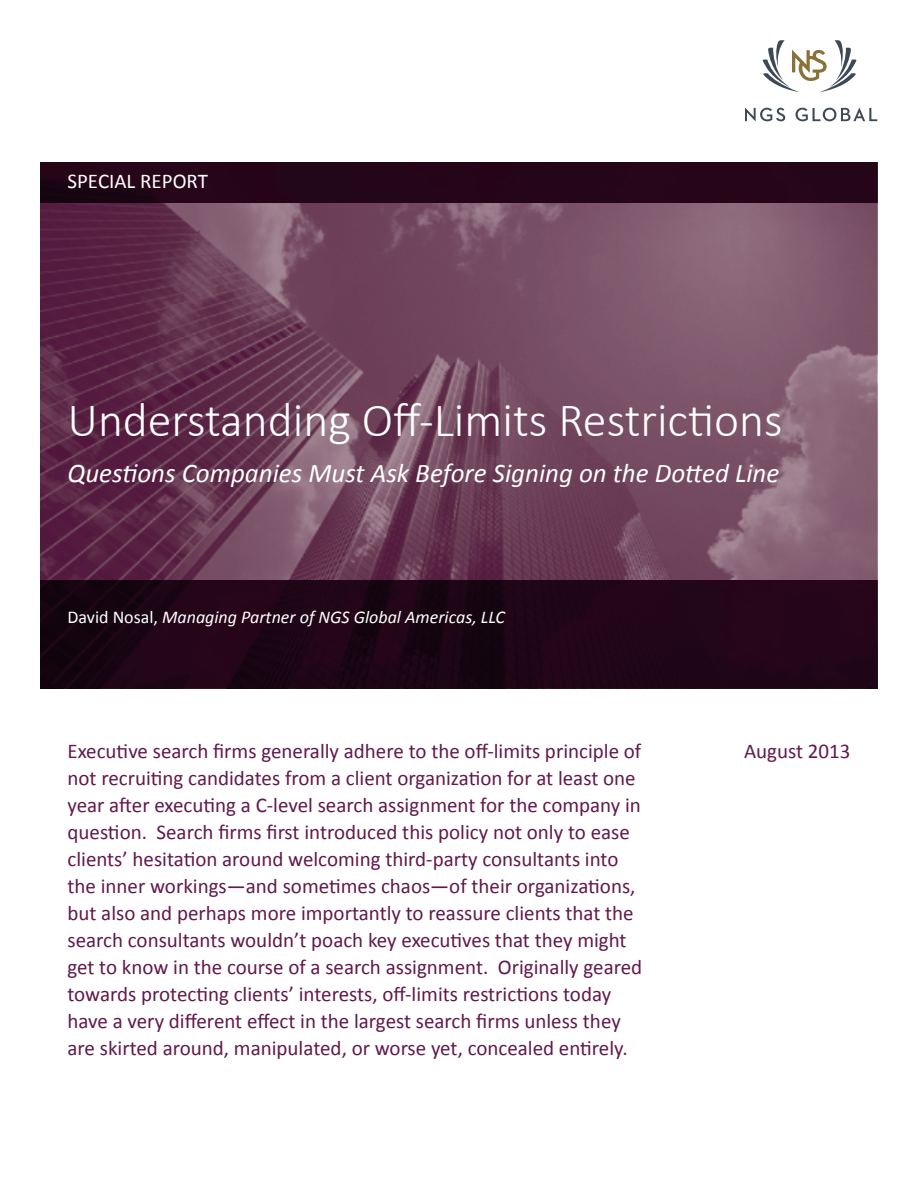
<style>
.page{position:relative;width:918px;height:1188px;background:#fff}
.page>*{position:absolute;margin:0;border:0;box-sizing:border-box;transform-origin:0 0}
.t1{font:300 48px "Calibri";color:#fff}
.t2{font:italic 27px "Calibri";color:#fff}
.t3{font:21px/27px "Calibri";color:#62194b}
.t4{font:21px "Calibri";color:#fff}
.t5{font:italic 18px "Calibri";color:#fff}
.s1{font-style:normal}
</style>
<div class="page">
<img style="left:40px;top:202px;width:838px;height:378px">
<img style="left:40px;top:580px;width:838px;height:108px">
<div style="left:40px;top:162px;width:838px;height:40px;background:#260618"></div>
<svg style="left:745px;top:108px;width:40px;height:13px"></svg>
<svg style="left:796px;top:108px;width:81px;height:13px"></svg>
<svg style="left:763px;top:40px;width:94px;height:52px"></svg>
<p class="t4" style="left:68px;top:167px;width:142px">SPECIAL REPORT</p>
<h1 class="t1" style="left:68px;top:390px;width:717px">Understanding Off-Limits Restrictions</h1>
<p class="t2" style="left:68px;top:454px;width:713px">Questions Companies Must Ask Before Signing on the Dotted Line</p>
<p class="t5" style="left:68px;top:604px;width:439px"><span class="s1">David Nosal,</span> Managing Partner of NGS Global Americas, LLC</p>
<p class="t3" style="left:68px;top:738px;width:576px">Executive search firms generally adhere to the off-limits principle of not recruiting candidates from a client organization for at least one year after executing a C-level search assignment for the company in question. Search firms first introduced this policy not only to ease clients’ hesitation around welcoming third-party consultants into the inner workings—and sometimes chaos—of their organizations, but also and perhaps more importantly to reassure clients that the search consultants wouldn’t poach key executives that they might get to know in the course of a search assignment. Originally geared towards protecting clients’ interests, off-limits restrictions today have a very different effect in the largest search firms unless they are skirted around, manipulated, or worse yet, concealed entirely.</p>
<p class="t3" style="left:744px;top:738px;width:108px">August 2013</p>
</div>
